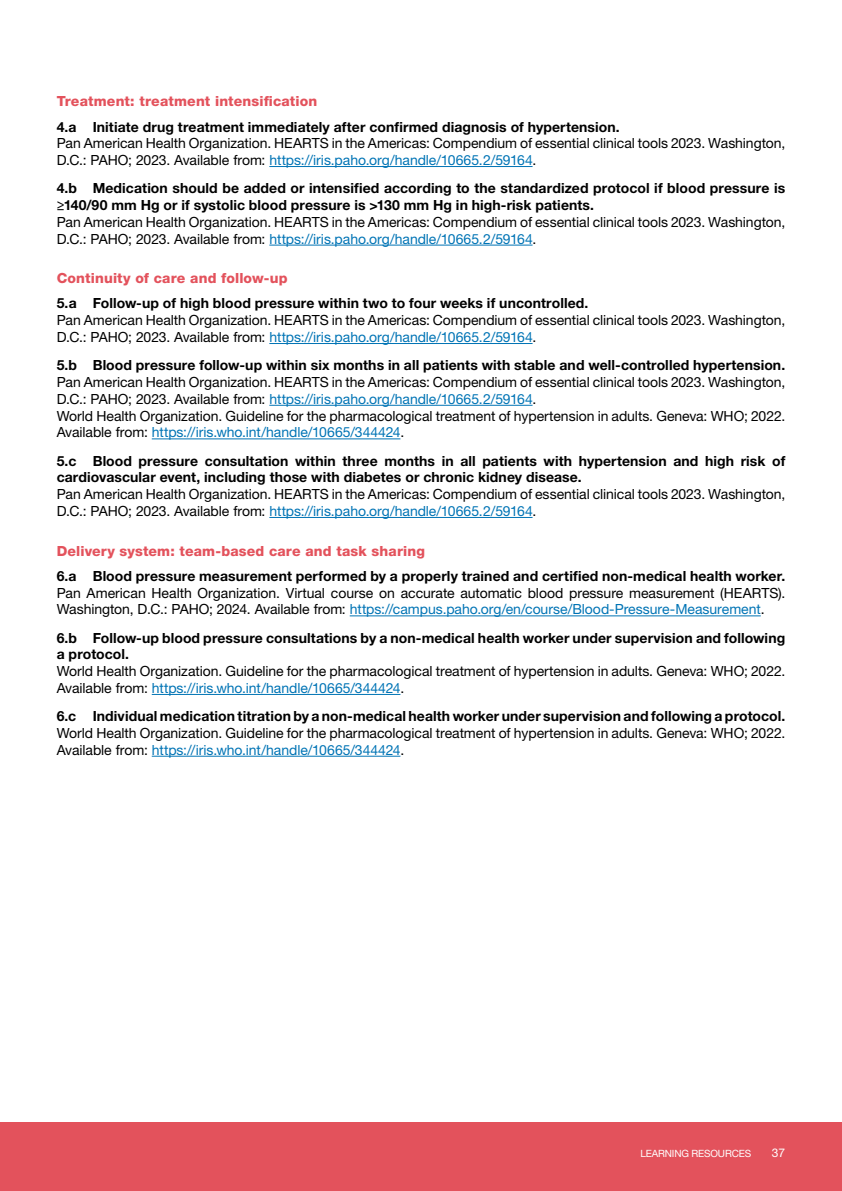
<style>
.page{position:relative;width:842px;height:1191px;background:#fff}
.page>*{position:absolute;margin:0;border:0;box-sizing:border-box;transform-origin:0 0}
.t1{font:14px/16.8px "Helvetica Neue LT Std";letter-spacing:-.005em;color:#000}
.t2{font:700 14px/16.8px "Helvetica Neue LT Std";letter-spacing:.005em;color:#000}
.t3{font:800 14px "Helvetica Neue LT Std";letter-spacing:.01em;color:#e3525c}
.t4{font:12px "Helvetica Neue LT Std";color:#fff}
.t5{font:10px "Helvetica Neue LT Std";letter-spacing:-.015em;color:#fff}
.s1{color:#0074b5}
</style>
<div class="page">
<div style="left:0;top:1123px;width:842px;height:68px;background:#e3525c"></div>
<hr style="left:269px;top:166px;width:263px;height:1px;background:#0074b5">
<hr style="left:269px;top:245px;width:263px;height:1px;background:#0074b5">
<hr style="left:269px;top:343px;width:263px;height:1px;background:#0074b5">
<hr style="left:269px;top:405px;width:263px;height:1px;background:#0074b5">
<hr style="left:152px;top:438px;width:248px;height:1px;background:#0074b5">
<hr style="left:269px;top:517px;width:263px;height:1px;background:#0074b5">
<hr style="left:350px;top:615px;width:411px;height:1px;background:#0074b5">
<hr style="left:152px;top:694px;width:248px;height:1px;background:#0074b5">
<hr style="left:152px;top:756px;width:248px;height:1px;background:#0074b5">
<p class="t3" style="left:57px;top:93px;width:262px">Treatment: treatment intensification</p>
<p class="t2" style="left:57px;top:118px;width:565px">4.a Initiate drug treatment immediately after confirmed diagnosis of hypertension.</p>
<p class="t1" style="left:57px;top:135px;width:730px">Pan American Health Organization. HEARTS in the Americas: Compendium of essential clinical tools 2023. Washington,<br>D.C.: PAHO; 2023. Available from: <span class="s1">https://iris.paho.org/handle/10665.2/59164</span>.</p>
<p class="t2" style="left:57px;top:180px;width:730px">4.b Medication should be added or intensified according to the standardized protocol if blood pressure is ≥140/90 mm Hg or if systolic blood pressure is &gt;130 mm Hg in high-risk patients.</p>
<p class="t1" style="left:57px;top:213px;width:730px">Pan American Health Organization. HEARTS in the Americas: Compendium of essential clinical tools 2023. Washington,<br>D.C.: PAHO; 2023. Available from: <span class="s1">https://iris.paho.org/handle/10665.2/59164</span>.</p>
<p class="t3" style="left:57px;top:270px;width:232px">Continuity of care and follow-up</p>
<p class="t2" style="left:57px;top:295px;width:533px">5.a Follow-up of high blood pressure within two to four weeks if uncontrolled.</p>
<p class="t1" style="left:57px;top:312px;width:730px">Pan American Health Organization. HEARTS in the Americas: Compendium of essential clinical tools 2023. Washington,<br>D.C.: PAHO; 2023. Available from: <span class="s1">https://iris.paho.org/handle/10665.2/59164</span>.</p>
<p class="t2" style="left:57px;top:356px;width:730px">5.b Blood pressure follow-up within six months in all patients with stable and well-controlled hypertension.</p>
<p class="t1" style="left:57px;top:373px;width:730px">Pan American Health Organization. HEARTS in the Americas: Compendium of essential clinical tools 2023. Washington, D.C.: PAHO; 2023. Available from: <span class="s1">https://iris.paho.org/handle/10665.2/59164</span>.<br>World Health Organization. Guideline for the pharmacological treatment of hypertension in adults. Geneva: WHO; 2022.<br>Available from: <span class="s1">https://iris.who.int/handle/10665/344424</span>.</p>
<p class="t2" style="left:57px;top:452px;width:730px">5.c Blood pressure consultation within three months in all patients with hypertension and high risk of cardiovascular event, including those with diabetes or chronic kidney disease.</p>
<p class="t1" style="left:57px;top:485px;width:730px">Pan American Health Organization. HEARTS in the Americas: Compendium of essential clinical tools 2023. Washington,<br>D.C.: PAHO; 2023. Available from: <span class="s1">https://iris.paho.org/handle/10665.2/59164</span>.</p>
<p class="t3" style="left:57px;top:542px;width:370px">Delivery system: team-based care and task sharing</p>
<p class="t2" style="left:57px;top:567px;width:730px">6.a Blood pressure measurement performed by a properly trained and certified non-medical health worker.</p>
<p class="t1" style="left:57px;top:584px;width:730px">Pan American Health Organization. Virtual course on accurate automatic blood pressure measurement (HEARTS).<br>Washington, D.C.: PAHO; 2024. Available from: <span class="s1">https://campus.paho.org/en/course/Blood-Pressure-Measurement</span>.</p>
<p class="t2" style="left:57px;top:629px;width:730px">6.b Follow-up blood pressure consultations by a non-medical health worker under supervision and following a protocol.</p>
<p class="t1" style="left:57px;top:662px;width:730px">World Health Organization. Guideline for the pharmacological treatment of hypertension in adults. Geneva: WHO; 2022.<br>Available from: <span class="s1">https://iris.who.int/handle/10665/344424</span>.</p>
<p class="t2" style="left:57px;top:707px;width:730px">6.c Individual medication titration by a non-medical health worker under supervision and following a protocol.</p>
<p class="t1" style="left:57px;top:724px;width:730px">World Health Organization. Guideline for the pharmacological treatment of hypertension in adults. Geneva: WHO; 2022.<br>Available from: <span class="s1">https://iris.who.int/handle/10665/344424</span>.</p>
<p class="t5" style="left:640px;top:1147px;width:112px">LEARNING RESOURCES</p>
<p class="t4" style="left:772px;top:1145px;width:15px">37</p>
</div>
